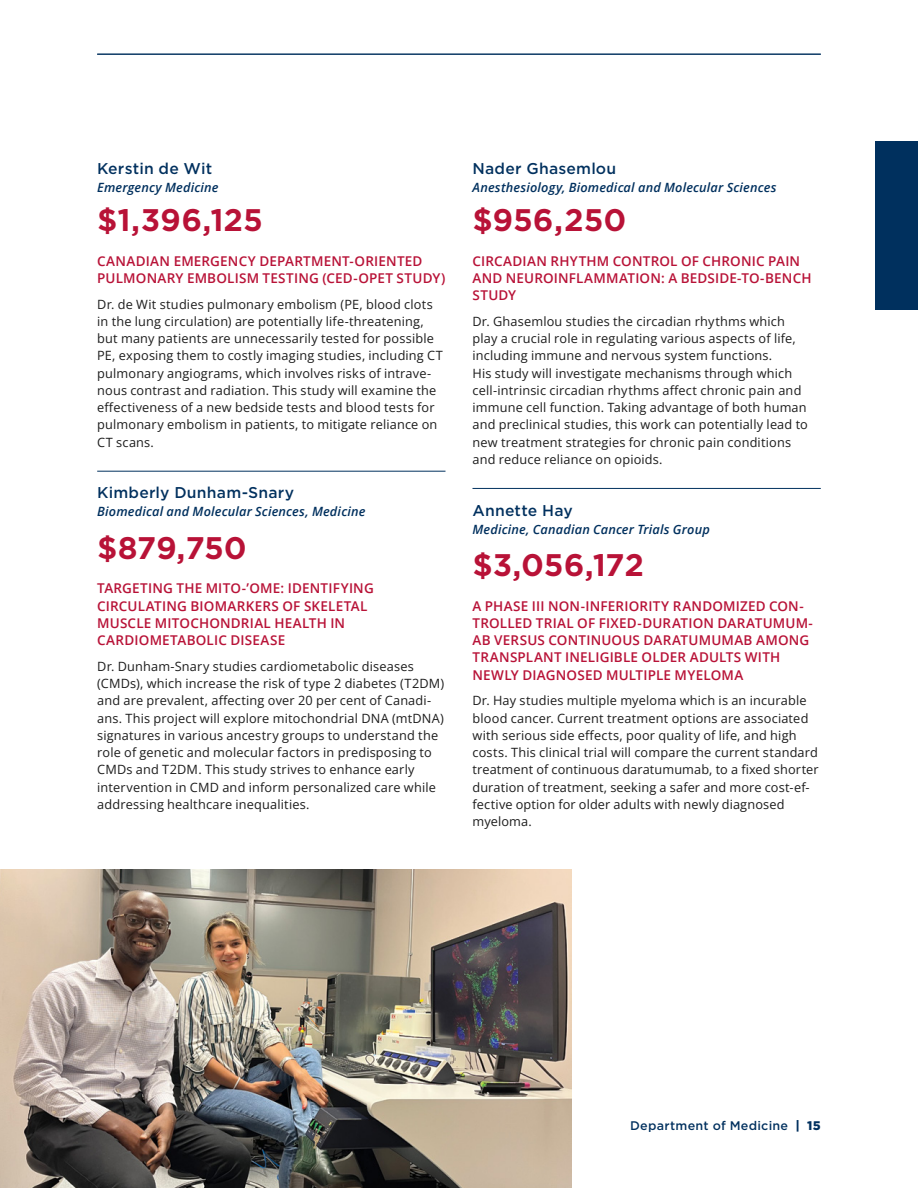
<style>
.page{position:relative;width:918px;height:1188px;background:#fff}
.page>*{position:absolute;margin:0;border:0;box-sizing:border-box;transform-origin:0 0}
.t1{font:700 30px "Gotham S Sm";letter-spacing:-.005em;color:#b81237}
.t2{font:500 15px "Gotham S Sm";letter-spacing:.01em;color:#00305e}
.t3{font:600 13.5px/17.2px "Open Sans";letter-spacing:.01em;color:#b81237}
.t4{font:12.75px/17.2px "Open Sans";letter-spacing:.015em;color:#1c1c1c}
.t5{font:italic 600 12.75px "Open Sans";letter-spacing:.015em;color:#00305e}
.t6{font:500 12px "Gotham S Sm";letter-spacing:.02em;color:#00305e}
.s1{font-weight:900}
</style>
<div class="page">
<hr style="left:97px;top:54px;width:724px;height:1px;background:#00305e">
<hr style="left:97px;top:471px;width:349px;height:1px;background:#00305e">
<hr style="left:472px;top:488px;width:349px;height:1px;background:#00305e">
<img style="left:0;top:869px;width:572px;height:319px">
<div style="left:876px;top:142px;width:42px;height:168px;background:#00305e"></div>
<p class="t2" style="left:97px;top:158px;width:117px">Kerstin de Wit</p>
<p class="t5" style="left:97px;top:179px;width:123px">Emergency Medicine</p>
<h1 class="t1" style="left:97px;top:199px;width:167px">$1,396,125</h1>
<p class="t3" style="left:97px;top:252px;width:350px">CANADIAN EMERGENCY DEPARTMENT-ORIENTED<br>PULMONARY EMBOLISM TESTING (CED-OPET STUDY)</p>
<p class="t4" style="left:97px;top:295px;width:347px">Dr. de Wit studies pulmonary embolism (PE, blood clots in the lung circulation) are potentially life-threatening, but many patients are unnecessarily tested for possible PE, exposing them to costly imaging studies, including CT pulmonary angiograms, which involves risks of intrave&shy;nous contrast and radiation. This study will examine the effectiveness of a new bedside tests and blood tests for pulmonary embolism in patients, to mitigate reliance on CT scans.</p>
<p class="t2" style="left:97px;top:483px;width:199px">Kimberly Dunham-Snary</p>
<p class="t5" style="left:97px;top:503px;width:270px">Biomedical and Molecular Sciences, Medicine</p>
<h1 class="t1" style="left:97px;top:527px;width:151px">$879,750</h1>
<p class="t3" style="left:97px;top:579px;width:278px">TARGETING THE MITO-’OME: IDENTIFYING CIRCULATING BIOMARKERS OF SKELETAL MUSCLE MITOCHONDRIAL HEALTH IN CARDIOMETABOLIC DISEASE</p>
<p class="t4" style="left:97px;top:657px;width:349px">Dr. Dunham-Snary studies cardiometabolic diseases (CMDs), which increase the risk of type 2 diabetes (T2DM) and are prevalent, affecting over 20 per cent of Canadi&shy;ans. This project will explore mitochondrial DNA (mtDNA) signatures in various ancestry groups to understand the role of genetic and molecular factors in predisposing to CMDs and T2DM. This study strives to enhance early intervention in CMD and inform personalized care while addressing healthcare inequalities.</p>
<p class="t2" style="left:472px;top:158px;width:145px">Nader Ghasemlou</p>
<p class="t5" style="left:472px;top:179px;width:306px">Anesthesiology, Biomedical and Molecular Sciences</p>
<h1 class="t1" style="left:472px;top:199px;width:155px">$956,250</h1>
<p class="t3" style="left:472px;top:252px;width:341px">CIRCADIAN RHYTHM CONTROL OF CHRONIC PAIN<br>AND NEUROINFLAMMATION: A BEDSIDE-TO-BENCH<br>STUDY</p>
<p class="t4" style="left:472px;top:312px;width:337px">Dr. Ghasemlou studies the circadian rhythms which play a crucial role in regulating various aspects of life, including immune and nervous system functions.<br>His study will investigate mechanisms through which cell-intrinsic circadian rhythms affect chronic pain and immune cell function. Taking advantage of both human and preclinical studies, this work can potentially lead to new treatment strategies for chronic pain conditions and reduce reliance on opioids.</p>
<p class="t2" style="left:472px;top:500px;width:102px">Annette Hay</p>
<p class="t5" style="left:472px;top:520px;width:239px">Medicine, Canadian Cancer Trials Group</p>
<h1 class="t1" style="left:472px;top:544px;width:173px">$3,056,172</h1>
<p class="t3" style="left:472px;top:597px;width:342px">A PHASE III NON-INFERIORITY RANDOMIZED CON-TROLLED TRIAL OF FIXED-DURATION DARATUMUM-AB VERSUS CONTINUOUS DARATUMUMAB AMONG TRANSPLANT INELIGIBLE OLDER ADULTS WITH NEWLY DIAGNOSED MULTIPLE MYELOMA</p>
<p class="t4" style="left:472px;top:692px;width:348px">Dr. Hay studies multiple myeloma which is an incurable blood cancer. Current treatment options are associated with serious side effects, poor quality of life, and high costs. This clinical trial will compare the current standard treatment of continuous daratumumab, to a fixed shorter duration of treatment, seeking a safer and more cost-ef&shy;fective option for older adults with newly diagnosed myeloma.</p>
<p class="t6" style="left:630px;top:1117px;width:192px">Department of Medicine <span class="s1">| 15</span></p>
</div>
